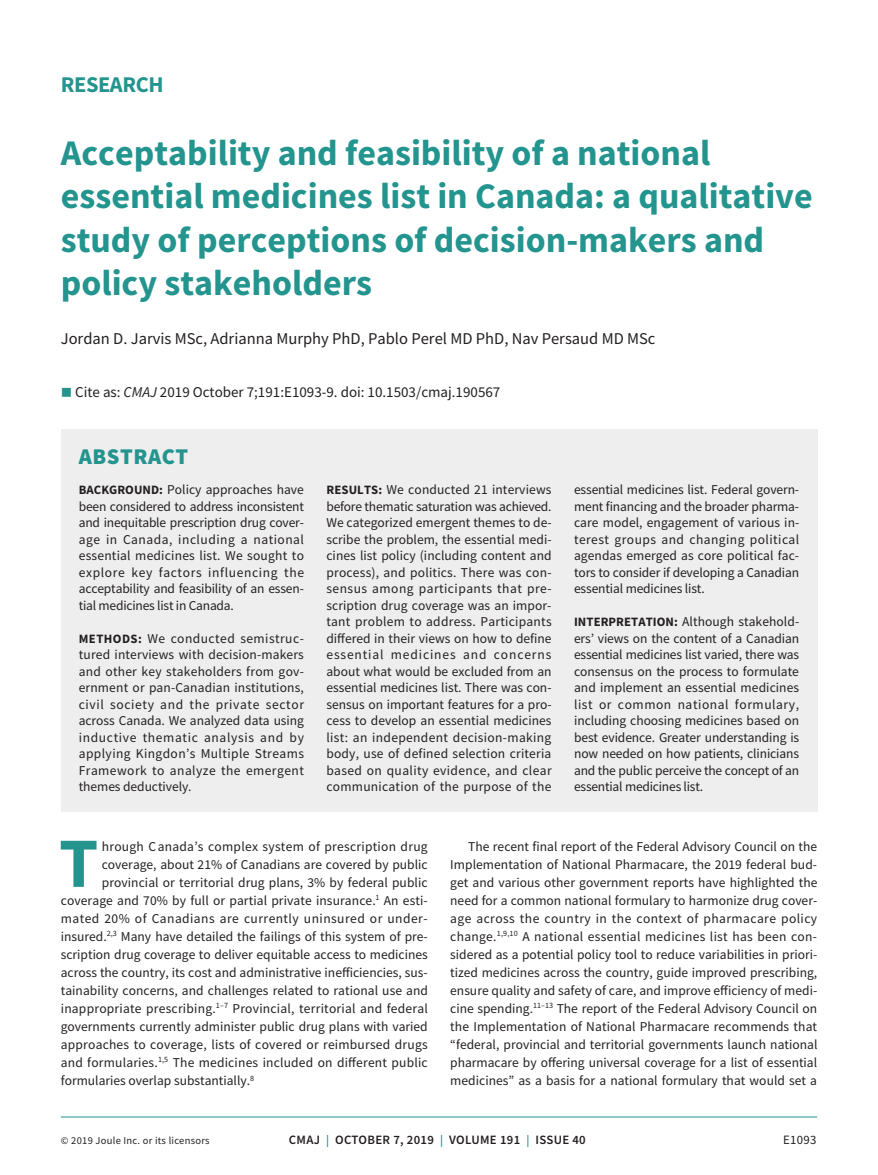
<style>
.page{position:relative;width:878px;height:1175px;background:#fff}
.page>*{position:absolute;margin:0;border:0;box-sizing:border-box;transform-origin:0 0}
.t1{font:700 70.65px "Source Sans Pro";color:#24948e}
.t2{font:700 36px/43.2px "Source Sans Pro";color:#24948e}
.t3{font:700 22.5px "Source Sans Pro";letter-spacing:-.02em;color:#24948e}
.t4{font:900 22.5px "Source Sans Pro";letter-spacing:.025em;color:#24948e}
.t5{font:16.5px "Source Sans Pro";color:#231f20}
.t6{font:15px "Source Sans Pro";color:#231f20}
.t7{font:13.5px/16.5px "Source Sans Pro";letter-spacing:.005em;color:#231f20;text-align:justify}
.t8{font:13.5px "Source Sans Pro";letter-spacing:.035em;color:#231f20}
.t9{font:600 12.75px "Source Sans Pro";letter-spacing:.025em;color:#231f20}
.t10{font:12.75px "Source Sans Pro";letter-spacing:.025em;color:#231f20}
.t11{font:10.5px "Source Sans Pro";letter-spacing:.025em;color:#231f20}
.s1{color:#24948e}
.s2{font-style:italic}
.s3{font-weight:700;font-size:12.75px}
.s4{font-size:12px;color:#24948e}
</style>
<div class="page">
<hr style="left:61px;top:1116px;width:756px;height:1px;background:#24948e">
<div style="left:61px;top:429px;width:756px;height:382px;background:#eeeeef"></div>
<h3 class="t3" style="left:61px;top:69px;width:104px">RESEARCH</h3>
<h2 class="t2" style="left:61px;top:131px;width:753px">Acceptability and feasibility of a national essential medicines list in Canada: a qualitative study of perceptions of decision-makers and policy stakeholders</h2>
<p class="t5" style="left:61px;top:328px;width:596px">Jordan D. Jarvis MSc, Adrianna Murphy PhD, Pablo Perel MD PhD, Nav Persaud MD MSc</p>
<p class="t6" style="left:61px;top:382px;width:441px"><span class="s1">■</span> Cite as: <span class="s2">CMAJ</span> 2019 October 7;191:E1093-9. doi: 10.1503/cmaj.190567</p>
<h3 class="t4" style="left:79px;top:441px;width:111px">ABSTRACT</h3>
<p class="t7" style="left:79px;top:481px;width:227px"><span class="s3">BACKGROUND:</span> Policy approaches have been considered to address inconsistent and inequitable prescription drug cover&shy;age in Canada, including a national essential medicines list. We sought to explore key factors influencing the acceptability and feasibility of an essen&shy;tial medicines list in Canada.</p>
<p class="t7" style="left:79px;top:630px;width:227px"><span class="s3">METHODS:</span> We conducted semistruc&shy;tured interviews with decision-makers and other key stakeholders from gov&shy;ernment or pan-Canadian institutions, civil society and the private sector across Canada. We analyzed data using inductive thematic analysis and by applying Kingdon’s Multiple Streams Framework to analyze the emergent themes deductively.</p>
<p class="t7" style="left:326px;top:481px;width:227px"><span class="s3">RESULTS:</span> We conducted 21 interviews before thematic saturation was achieved.<br>We categorized emergent themes to de&shy;scribe the problem, the essential medi&shy;cines list policy (including content and process), and politics. There was con&shy;sensus among participants that pre&shy;scription drug coverage was an impor&shy;tant problem to address. Participants differed in their views on how to define essential medicines and concerns about what would be excluded from an essential medicines list. There was con&shy;sensus on important features for a pro&shy;cess to develop an essential medicines list: an independent decision-making body, use of defined selection criteria based on quality evidence, and clear communication of the purpose of the</p>
<p class="t7" style="left:574px;top:481px;width:227px">essential medicines list. Federal govern&shy;ment financing and the broader pharma&shy;care model, engagement of various in&shy;terest groups and changing political agendas emerged as core political fac&shy;tors to consider if developing a Canadian essential medicines list.</p>
<p class="t7" style="left:574px;top:613px;width:227px"><span class="s3">INTERPRETATION:</span> Although stakehold&shy;ers’ views on the content of a Canadian essential medicines list varied, there was consensus on the process to formulate and implement an essential medicines list or common national formulary, including choosing medicines based on best evidence. Greater understanding is now needed on how patients, clinicians and the public perceive the concept of an essential medicines list.</p>
<h1 class="t1" style="left:59px;top:815px;width:41px">T</h1>
<p class="t7" style="left:102px;top:838px;width:327px">hrough Canada’s complex system of prescription drug</p>
<p class="t7" style="left:102px;top:856px;width:327px">coverage, about 21% of Canadians are covered by public</p>
<p class="t7" style="left:102px;top:874px;width:327px">provincial or territorial drug plans, 3% by federal public</p>
<p class="t7" style="left:61px;top:892px;width:368px">coverage and 70% by full or partial private insurance.<sup>1</sup> An esti-</p>
<p class="t8" style="left:61px;top:909px;width:368px">mated 20% of Canadians are currently uninsured or under-</p>
<p class="t7" style="left:61px;top:928px;width:368px">insured.<sup>2,3</sup> Many have detailed the failings of this system of pre-</p>
<p class="t7" style="left:61px;top:946px;width:368px">scription drug coverage to deliver equitable access to medicines</p>
<p class="t7" style="left:61px;top:964px;width:368px">across the country, its cost and administrative inefficiencies, sus-</p>
<p class="t7" style="left:61px;top:982px;width:368px">tainability concerns, and challenges related to rational use and</p>
<p class="t7" style="left:61px;top:1000px;width:368px">inappropriate prescribing.<sup>1–7</sup> Provincial, territorial and federal</p>
<p class="t7" style="left:61px;top:1018px;width:368px">governments currently administer public drug plans with varied</p>
<p class="t7" style="left:61px;top:1036px;width:368px">approaches to coverage, lists of covered or reimbursed drugs</p>
<p class="t7" style="left:61px;top:1054px;width:368px">and formularies.<sup>1,5</sup> The medicines included on different public</p>
<p class="t7" style="left:61px;top:1072px;width:195px">formularies overlap substantially.<sup>8</sup></p>
<p class="t7" style="left:450px;top:837px;width:369px;line-height:18px;text-indent:18px">The recent final report of the Federal Advisory Council on the Implementation of National Pharmacare, the 2019 federal bud&shy;get and various other government reports have highlighted the need for a common national formulary to harmonize drug cover&shy;age across the country in the context of pharmacare policy change.<sup>1,9,10</sup> A national essential medicines list has been con&shy;sidered as a potential policy tool to reduce variabilities in priori&shy;tized medicines across the country, guide improved prescribing, ensure quality and safety of care, and improve efficiency of medi&shy;cine spending.<sup>11–13</sup> The report of the Federal Advisory Council on the Implementation of National Pharmacare recommends that “federal, provincial and territorial governments launch national pharmacare by offering universal coverage for a list of essential medicines” as a basis for a national formulary that would set a</p>
<p class="t11" style="left:61px;top:1134px;width:150px">© 2019 Joule Inc. or its licensors</p>
<p class="t9" style="left:289px;top:1131px;width:298px">CMAJ <span class="s4">|</span> OCTOBER 7, 2019 <span class="s4">|</span> VOLUME 191 <span class="s4">|</span> ISSUE 40</p>
<p class="t10" style="left:783px;top:1132px;width:35px">E1093</p>
</div>
